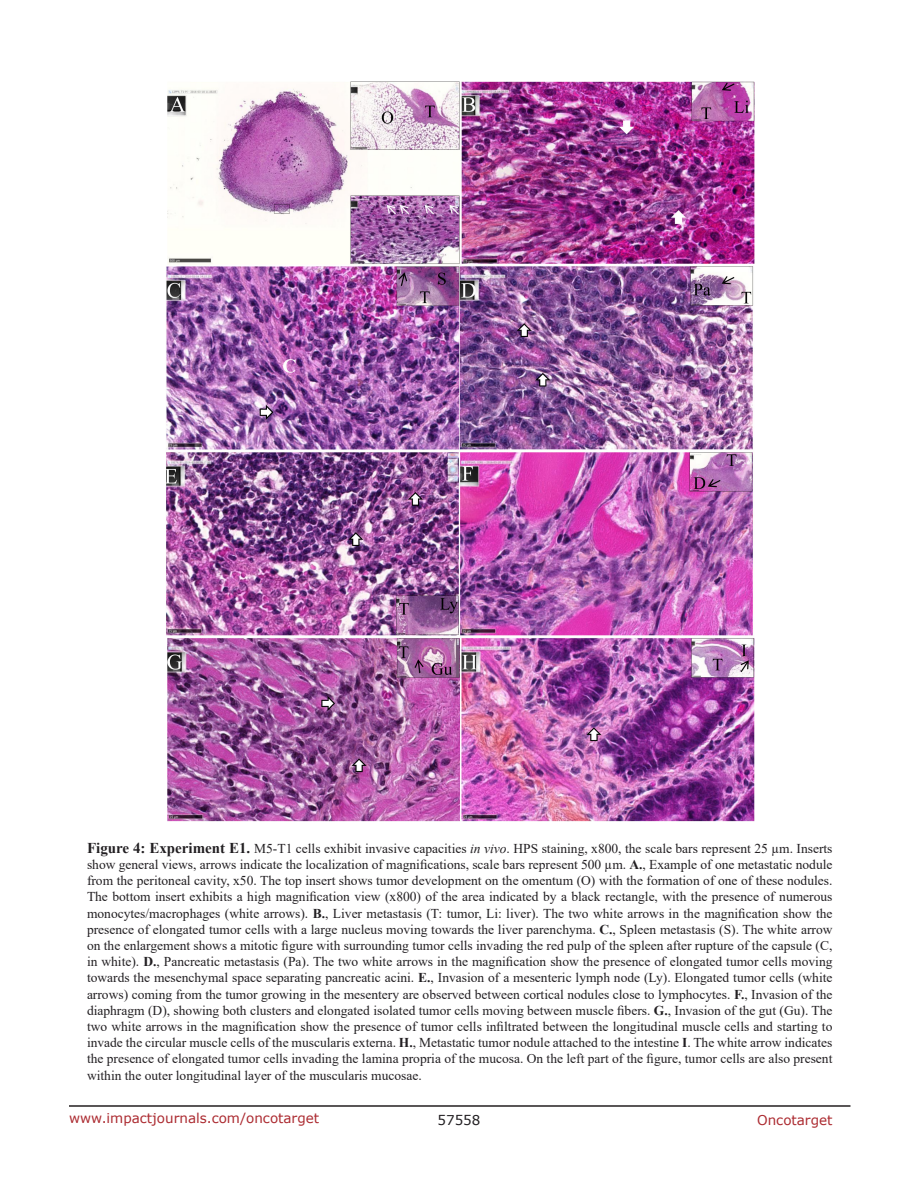
<style>
.page{position:relative;width:918px;height:1188px;background:#fff}
.page>*{position:absolute;margin:0;border:0;box-sizing:border-box;transform-origin:0 0}
.FigureText{font:13.5px/16.2px "Times New Roman";color:#221f22;text-align:justify}
.t1{font:13.5px "Verdana";color:#ac2b31}
.t2{font:13.5px "Verdana";color:#221f22}
.s1{font-weight:700;font-size:15px}
.s2{font-style:italic}
.s3{font-weight:700}
</style>
<div class="page">
<hr style="left:69px;top:1105px;width:781px;height:2px;background:#231f20">
<img style="left:166px;top:81px;width:588px;height:741px">
<p class="FigureText" style="left:87px;top:840px;width:747px"><span class="s1">Figure 4: Experiment E1.</span> M5-T1 cells exhibit invasive capacities <span class="s2">in vivo</span>. HPS staining, x800, the scale bars represent 25 µm. Inserts show general views, arrows indicate the localization of magnifications, scale bars represent 500 µm. <span class="s3">A.</span>, Example of one metastatic nodule from the peritoneal cavity, x50. The top insert shows tumor development on the omentum (O) with the formation of one of these nodules.<br>The bottom insert exhibits a high magnification view (x800) of the area indicated by a black rectangle, with the presence of numerous monocytes/macrophages (white arrows). <span class="s3">B.</span>, Liver metastasis (T: tumor, Li: liver). The two white arrows in the magnification show the presence of elongated tumor cells with a large nucleus moving towards the liver parenchyma. <span class="s3">C.</span>, Spleen metastasis (S). The white arrow on the enlargement shows a mitotic figure with surrounding tumor cells invading the red pulp of the spleen after rupture of the capsule (C, in white). <span class="s3">D.</span>, Pancreatic metastasis (Pa). The two white arrows in the magnification show the presence of elongated tumor cells moving towards the mesenchymal space separating pancreatic acini. <span class="s3">E.</span>, Invasion of a mesenteric lymph node (Ly). Elongated tumor cells (white arrows) coming from the tumor growing in the mesentery are observed between cortical nodules close to lymphocytes. <span class="s3">F.</span>, Invasion of the diaphragm (D), showing both clusters and elongated isolated tumor cells moving between muscle fibers. <span class="s3">G.</span>, Invasion of the gut (Gu). The two white arrows in the magnification show the presence of tumor cells infiltrated between the longitudinal muscle cells and starting to invade the circular muscle cells of the muscularis externa. <span class="s3">H.</span>, Metastatic tumor nodule attached to the intestine <span class="s3">I</span>. The white arrow indicates the presence of elongated tumor cells invading the lamina propria of the mucosa. On the left part of the figure, tumor cells are also present within the outer longitudinal layer of the muscularis mucosae.</p>
<p class="t1" style="left:69px;top:1109px;width:252px">www.impactjournals.com/oncotarget</p>
<p class="t2" style="left:438px;top:1111px;width:44px">57558</p>
<p class="t1" style="left:757px;top:1111px;width:77px">Oncotarget</p>
</div>
